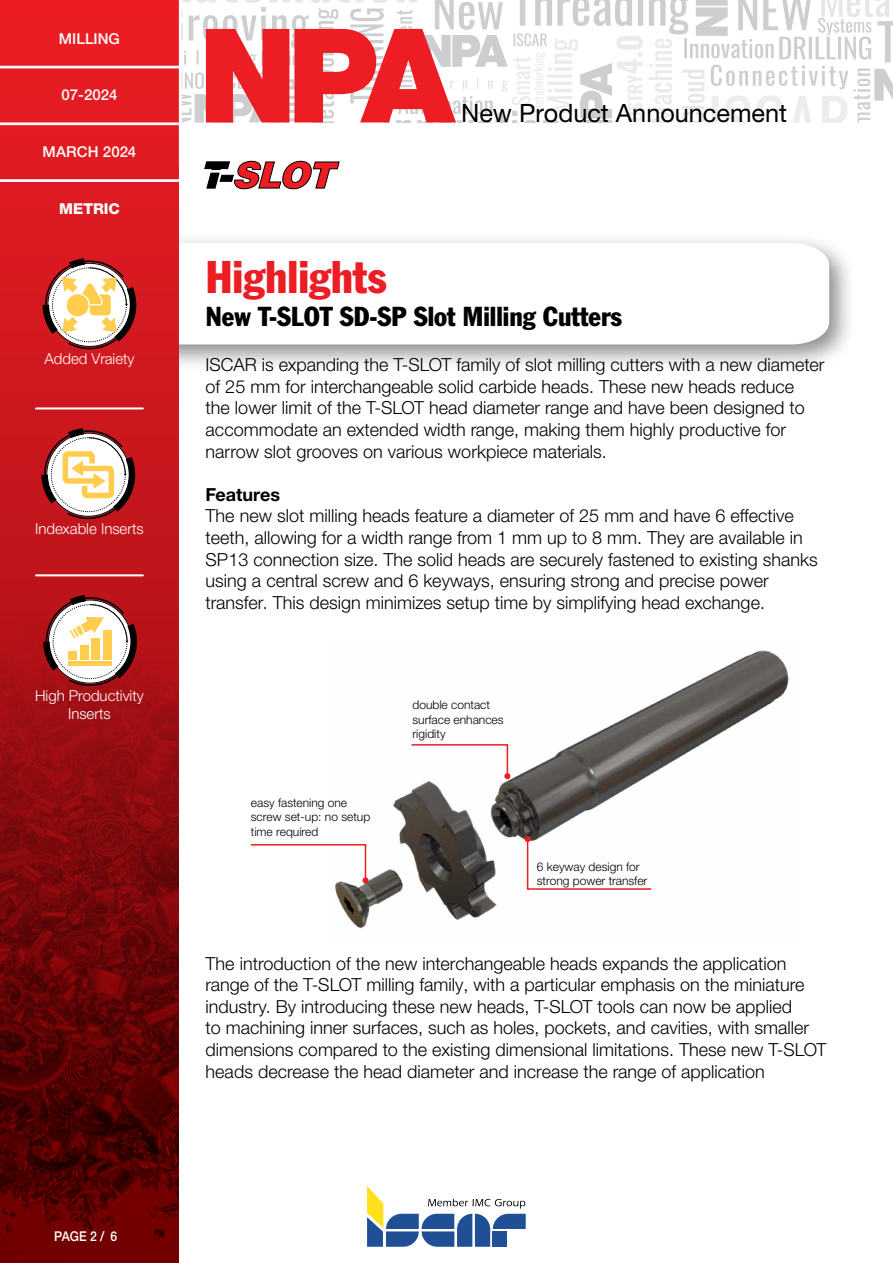
<style>
.page{position:relative;width:893px;height:1263px;background:#fff}
.page>*{position:absolute;margin:0;border:0;box-sizing:border-box;transform-origin:0 0}
.t1{font:condensed 45px "Franklin Gothic Std";color:#ed1d24}
.t2{font:condensed 27px "Franklin Gothic Std";color:#000}
.t3{font:25.2px "Helvetica Neue LTW1 G";color:#000}
.t4{font:300 18px/21.6px "Helvetica Neue LTW1 G";color:#000}
.t5{font:700 18px "Helvetica Neue LTW1 G";color:#000}
.t6{font:300 15px/18px "Helvetica Neue LTW1 G";color:#fff;text-align:center}
.t7{font:500 15px "Helvetica Neue LTW1 G";color:#fff}
.t8{font:800 15px "Helvetica Neue LTW1 G";color:#fff}
.t9{font:500 13.5px "Helvetica Neue LTW1 G";color:#fff;scale:.9 1}
.t10{font:300 12px/14.4px "Helvetica Neue LTW1 G";color:#000}
</style>
<div class="page">
<div style="left:0;top:232px;width:857px;height:140px;background:#000;opacity:.45"></div>
<svg style="left:179px;top:243px;width:650px;height:101px"></svg>
<img style="left:335px;top:650px;width:454px;height:278px">
<svg style="left:410px;top:743px;width:100px;height:36px"></svg>
<svg style="left:525px;top:836px;width:128px;height:54px"></svg>
<svg style="left:250px;top:843px;width:118px;height:40px"></svg>
<svg style="left:0;top:0;width:179px;height:606px;background:#d61920"></svg>
<img style="left:0;top:606px;width:179px;height:657px">
<svg style="left:367px;top:1186px;width:159px;height:61px"></svg>
<svg style="left:182px;top:0;width:711px;height:122px"></svg>
<hr style="left:0;top:66px;width:179px;height:2px;background:#fff">
<hr style="left:0;top:122px;width:179px;height:3px;background:#fff">
<hr style="left:0;top:179px;width:179px;height:3px;background:#fff">
<svg style="left:204px;top:160px;width:136px;height:30px"></svg>
<hr style="left:36px;top:574px;width:107px;height:2px;background:#fff">
<hr style="left:36px;top:407px;width:107px;height:2px;background:#fff">
<svg style="left:42px;top:594px;width:96px;height:93px"></svg>
<hr style="left:68px;top:661px;width:43px;height:4px;background:#ffcc4e">
<div style="left:103px;top:630px;width:8px;height:30px;background:#ffcc4e"></div>
<div style="left:68px;top:651px;width:9px;height:9px;background:#ffcc4e"></div>
<div style="left:80px;top:645px;width:8px;height:15px;background:#ffcc4e"></div>
<div style="left:91px;top:638px;width:9px;height:22px;background:#ffcc4e"></div>
<svg style="left:41px;top:427px;width:95px;height:93px"></svg>
<svg style="left:42px;top:257px;width:95px;height:93px"></svg>
<p class="t7" style="left:59px;top:29px;width:63px">MILLING</p>
<p class="t7" style="left:62px;top:86px;width:57px">07-2024</p>
<p class="t7" style="left:43px;top:143px;width:95px">MARCH 2024</p>
<p class="t8" style="left:59px;top:200px;width:62px">METRIC</p>
<p class="t6" style="left:44px;top:350px;width:92px">Added Vraiety</p>
<p class="t6" style="left:35px;top:520px;width:110px">Indexable Inserts</p>
<p class="t6" style="left:35px;top:686px;width:110px">High Productivity<br>Inserts</p>
<p class="t9" style="left:54px;top:1228px;width:71px">PAGE 2 / 6</p>
<h1 class="t1" style="left:206px;top:250px;width:182px">Highlights</h1>
<h3 class="t3" style="left:461px;top:98px;width:327px">New Product Announcement</h3>
<h2 class="t2" style="left:206px;top:300px;width:418px">New T-SLOT SD-SP Slot Milling Cutters</h2>
<p class="t4" style="left:206px;top:354px;width:620px">ISCAR is expanding the T-SLOT family of slot milling cutters with a new diameter of 25 mm for interchangeable solid carbide heads. These new heads reduce<br>the lower limit of the T-SLOT head diameter range and have been designed to accommodate an extended width range, making them highly productive for narrow slot grooves on various workpiece materials.</p>
<p class="t5" style="left:206px;top:483px;width:76px">Features</p>
<p class="t4" style="left:206px;top:505px;width:613px">The new slot milling heads feature a diameter of 25 mm and have 6 effective teeth, allowing for a width range from 1 mm up to 8 mm. They are available in SP13 connection size. The solid heads are securely fastened to existing shanks using a central screw and 6 keyways, ensuring strong and precise power transfer. This design minimizes setup time by simplifying head exchange.</p>
<p class="t10" style="left:251px;top:795px;width:121px">easy fastening one screw set-up: no setup time required</p>
<p class="t10" style="left:412px;top:697px;width:93px">double contact surface enhances rigidity</p>
<p class="t10" style="left:537px;top:859px;width:112px">6 keyway design for strong power transfer</p>
<p class="t4" style="left:206px;top:952px;width:622px">The introduction of the new interchangeable heads expands the application range of the T-SLOT milling family, with a particular emphasis on the miniature industry. By introducing these new heads, T-SLOT tools can now be applied<br>to machining inner surfaces, such as holes, pockets, and cavities, with smaller dimensions compared to the existing dimensional limitations. These new T-SLOT heads decrease the head diameter and increase the range of application</p>
</div>
